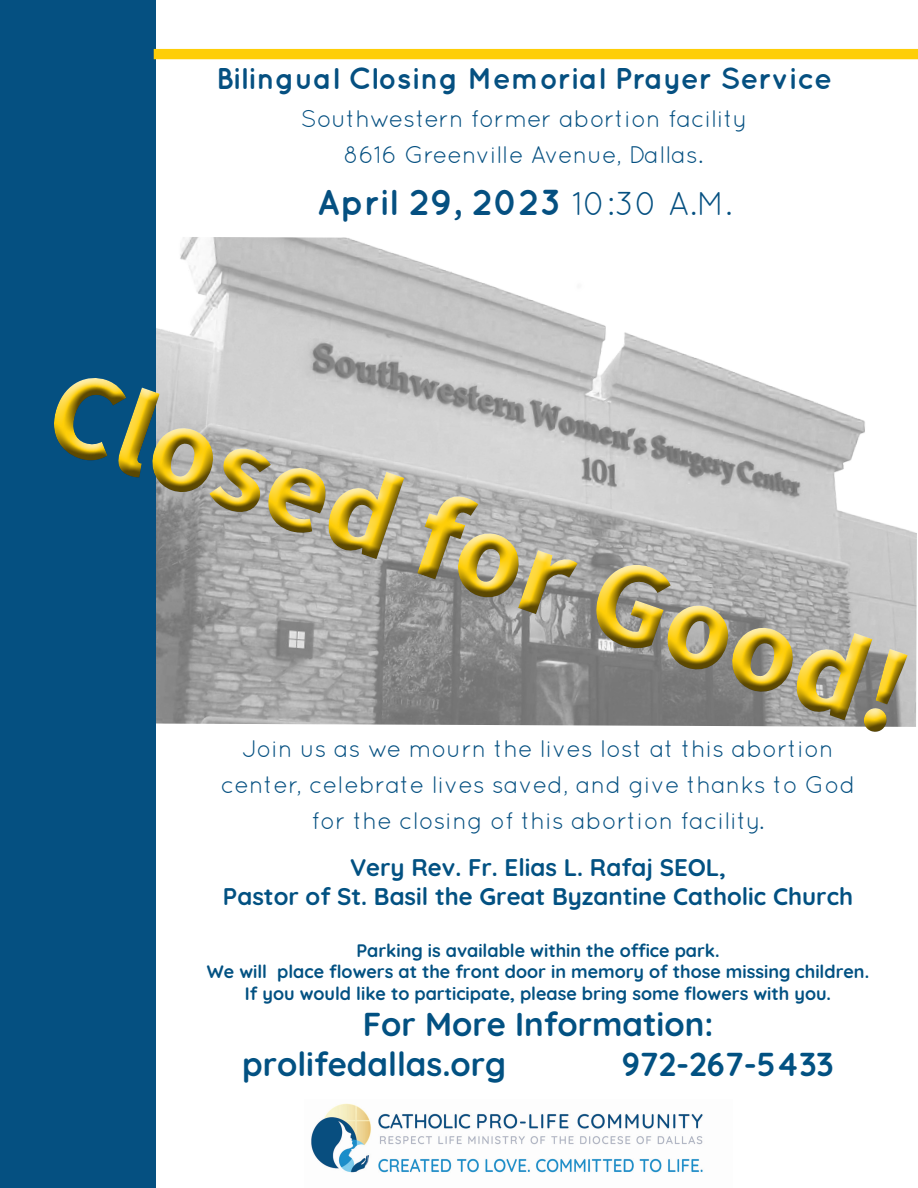
<style>
.page{position:relative;width:918px;height:1188px;background:#fff}
.page>*{position:absolute;margin:0;border:0;box-sizing:border-box;transform-origin:0 0}
.t1{font:700 36px "Quicksand";color:#055081}
.t2{font:700 33px/39.6px "Quicksand";color:#025182}
.t3{font:700 30px "Quicksand";color:#055081}
.t4{font:24px/36px "Quicksand";color:#055081;text-align:center}
.t5{font:700 24px/28.8px "Quicksand";color:#025182;text-align:center}
.t6{font:700 18px/21.6px "Quicksand";color:#025182;text-align:center}
.s1{font-weight:400;font-size:33px}
</style>
<div class="page">
<img style="left:156px;top:237px;width:761px;height:490px">
<div style="left:0;top:0;width:156px;height:1188px;background:#055081"></div>
<svg style="left:54px;top:359px;width:860px;height:373px"></svg>
<div style="left:153px;top:49px;width:765px;height:11px;background:#fece08"></div>
<div style="left:151px;top:12px;width:767px;height:11px;background:#fff"></div>
<div style="left:151px;top:23px;width:767px;height:9px;background:#fff"></div>
<img style="left:311px;top:1103px;width:392px;height:70px">
<p class="t3" style="left:216px;top:60px;width:618px">Bilingual Closing Memorial Prayer Service</p>
<p class="t4" style="left:301px;top:100px;width:448px">Southwestern former abortion facility<br>8616 Greenville Avenue, Dallas.</p>
<p class="t1" style="left:317px;top:181px;width:417px">April 29, 2023 <span class="s1">10:30 A.M.</span></p>
<p class="t4" style="left:221px;top:730px;width:636px">Join us as we mourn the lives lost at this abortion center, celebrate lives saved, and give thanks to God for the closing of this abortion facility.</p>
<p class="t5" style="left:223px;top:851px;width:632px">Very Rev. Fr. Elias L. Rafaj SEOL,<br>Pastor of St. Basil the Great Byzantine Catholic Church</p>
<p class="t6" style="left:207px;top:938px;width:664px">Parking is available within the office park.<br>We will place flowers at the front door in memory of those missing children.<br>If you would like to participate, please bring some flowers with you.</p>
<h2 class="t2" style="left:242px;top:1002px;width:473px;text-indent:120px">For More Information: prolifedallas.org</h2>
<h2 class="t2" style="left:622px;top:1042px;width:214px">972-267-5433</h2>
</div>
